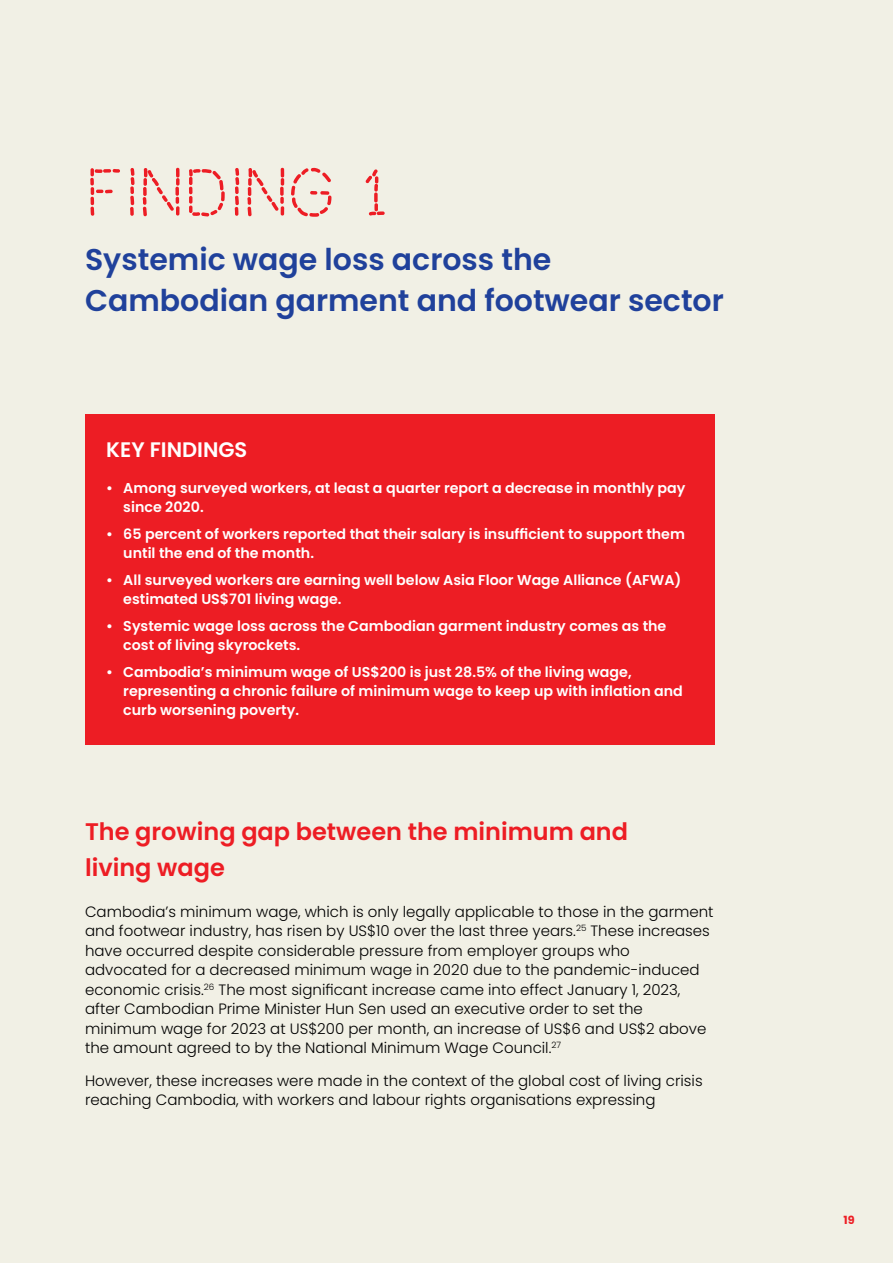
<style>
.page{position:relative;width:893px;height:1263px;background:#f1f0e5}
.page>*{position:absolute;margin:0;border:0;box-sizing:border-box;transform-origin:0 0}
.t1{font:69px "Mix Stitch";color:#ed1d24}
.t2{font:600 30px/40.5px "Poppins";color:#20419b}
.t3{font:600 24px/36px "Poppins";color:#ed1d24}
.t4{font:600 21px "Poppins";color:#fff}
.t5{font:300 15px/19.5px "Poppins";color:#000}
.t6{font:600 14.25px/18.8px "Poppins";color:#fff}
.t7{font:700 11.25px "Poppins";color:#ed1d24}
</style>
<div class="page">
<div style="left:85px;top:414px;width:630px;height:330px;background:#ed1d24"></div>
<h1 class="t1" style="left:85px;top:160px;width:305px">FINDING 1</h1>
<h2 class="t2" style="left:85px;top:239px;width:640px">Systemic wage loss across the<br>Cambodian garment and footwear sector</h2>
<h3 class="t4" style="left:106px;top:438px;width:143px">KEY FINDINGS</h3>
<p class="t6" style="left:123px;top:479px;width:563px;text-indent:-17px">• Among surveyed workers, at least a quarter report a decrease in monthly pay since 2020.</p>
<p class="t6" style="left:123px;top:525px;width:563px;text-indent:-17px">• 65 percent of workers reported that their salary is insufficient to support them until the end of the month.</p>
<p class="t6" style="left:123px;top:571px;width:560px;text-indent:-17px">• All surveyed workers are earning well below Asia Floor Wage Alliance (AFWA) estimated US$701 living wage.</p>
<p class="t6" style="left:123px;top:617px;width:545px;text-indent:-17px">• Systemic wage loss across the Cambodian garment industry comes as the cost of living skyrockets.</p>
<p class="t6" style="left:123px;top:663px;width:561px;text-indent:-17px">• Cambodia’s minimum wage of US$200 is just 28.5% of the living wage, representing a chronic failure of minimum wage to keep up with inflation and curb worsening poverty.</p>
<h3 class="t3" style="left:85px;top:814px;width:544px">The growing gap between the minimum and living wage</h3>
<p class="t5" style="left:85px;top:902px;width:630px">Cambodia’s minimum wage, which is only legally applicable to those in the garment and footwear industry, has risen by US$10 over the last three years.<sup>25</sup> These increases have occurred despite considerable pressure from employer groups who advocated for a decreased minimum wage in 2020 due to the pandemic-induced economic crisis.<sup>26</sup> The most significant increase came into effect January 1, 2023, after Cambodian Prime Minister Hun Sen used an executive order to set the minimum wage for 2023 at US$200 per month, an increase of US$6 and US$2 above the amount agreed to by the National Minimum Wage Council.<sup>27</sup></p>
<p class="t5" style="left:85px;top:1071px;width:619px">However, these increases were made in the context of the global cost of living crisis reaching Cambodia, with workers and labour rights organisations expressing</p>
<p class="t7" style="left:843px;top:1213px;width:13px">19</p>
</div>
